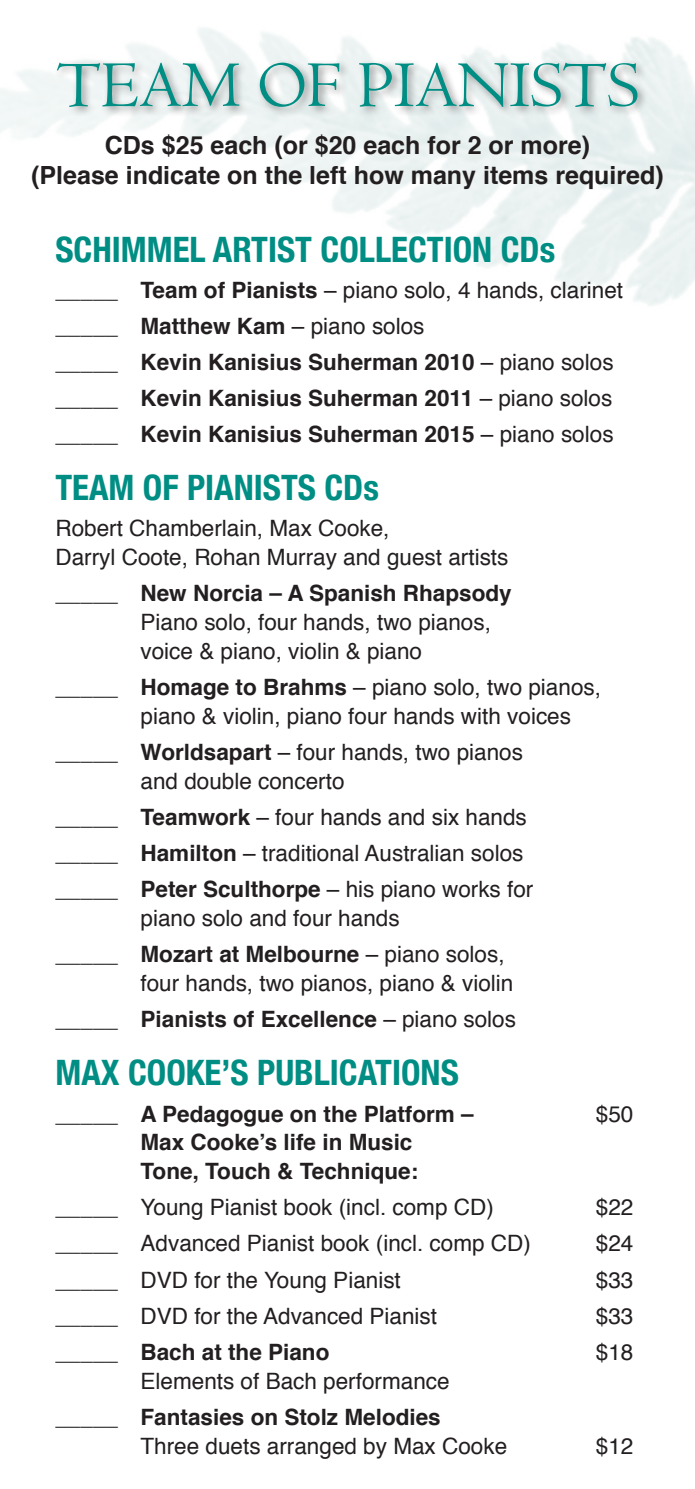
<style>
.page{position:relative;width:695px;height:1489px;background:#fff}
.page>*{position:absolute;margin:0;border:0;box-sizing:border-box;transform-origin:0 0}
.t1{font:67.5px "Centaur";color:#008e84}
.t2{font:700 condensed 35px "Helvetica Neue";color:#008e84}
.t3{font:700 25px/30px "Helvetica";color:#231f20;text-align:center}
.t4{font:22.5px/29px "Helvetica";color:#231f20}
.t5{font:700 22.5px/36px "Helvetica";color:#231f20}
.s1{font-weight:400}
.s2{font-weight:700}
</style>
<div class="page">
<div style="left:53px;top:59px;width:595px;height:59px;background:#231f20;opacity:.44"></div>
<h1 class="t1" style="left:56px;top:44px;width:584px">TEAM OF PIANISTS</h1>
<p class="t3" style="left:31px;top:130px;width:634px">CDs $25 each (or $20 each for 2 or more)<br>(Please indicate on the left how many items required)</p>
<h2 class="t2" style="left:55px;top:220px;width:501px">SCHIMMEL ARTIST COLLECTION CDs</h2>
<p class="t5" style="left:55px;top:272px;width:569px"><span class="s1">_____</span> Team of Pianists <span class="s1">– piano solo, 4 hands, clarinet _____</span> Matthew Kam <span class="s1">– piano solos<br>_____</span> Kevin Kanisius Suherman 2010 <span class="s1">– piano solos _____</span> Kevin Kanisius Suherman 2011 <span class="s1">– piano solos _____</span> Kevin Kanisius Suherman 2015 <span class="s1">– piano solos</span></p>
<h2 class="t2" style="left:55px;top:459px;width:325px">TEAM OF PIANISTS CDs</h2>
<p class="t4" style="left:55px;top:514px;width:454px">Robert Chamberlain, Max Cooke,<br>Darryl Coote, Rohan Murray and guest artists</p>
<p class="t4" style="left:140px;top:579px;width:372px;text-indent:-85px">_____ <span class="s2">New Norcia – A Spanish Rhapsody<br></span>Piano solo, four hands, two pianos, voice &amp; piano, violin &amp; piano</p>
<p class="t4" style="left:140px;top:673px;width:462px;text-indent:-85px">_____ <span class="s2">Homage to Brahms</span> – piano solo, two pianos, piano &amp; violin, piano four hands with voices</p>
<p class="t4" style="left:140px;top:738px;width:384px;text-indent:-85px">_____ <span class="s2">Worldsapart</span> – four hands, two pianos and double concerto</p>
<p class="t4" style="left:55px;top:800px;width:479px;line-height:36px">_____ <span class="s2">Teamwork</span> – four hands and six hands _____ <span class="s2">Hamilton</span> – traditional Australian solos _____ <span class="s2">Peter Sculthorpe</span> – his piano works for</p>
<p class="t4" style="left:55px;top:901px;width:450px;line-height:36px;text-indent:85px">piano solo and four hands<br>_____ <span class="s2">Mozart at Melbourne</span> – piano solos,</p>
<p class="t4" style="left:55px;top:966px;width:462px;line-height:36px;text-align:right">four hands, two pianos, piano &amp; violin<br>_____ <span class="s2">Pianists of Excellence</span> – piano solos</p>
<h2 class="t2" style="left:55px;top:1043px;width:405px">MAX COOKE’S PUBLICATIONS</h2>
<p class="t5" style="left:55px;top:1095px;width:419px"><span class="s1">_____</span> A Pedagogue on the Platform –</p>
<p class="t4" style="left:595px;top:1099px;width:39px">$50</p>
<p class="t5" style="left:140px;top:1128px;width:279px;line-height:29px">Max Cooke’s life in Music<br>Tone, Touch &amp; Technique:</p>
<p class="t4" style="left:55px;top:1193px;width:440px">_____ Young Pianist book (incl. comp CD)</p>
<p class="t4" style="left:595px;top:1193px;width:39px">$22</p>
<p class="t4" style="left:55px;top:1229px;width:477px">_____ Advanced Pianist book (incl. comp CD)</p>
<p class="t4" style="left:595px;top:1229px;width:39px">$24</p>
<p class="t4" style="left:55px;top:1265px;width:347px">_____ DVD for the Young Pianist</p>
<p class="t4" style="left:595px;top:1265px;width:39px">$33</p>
<p class="t4" style="left:55px;top:1301px;width:383px">_____ DVD for the Advanced Pianist</p>
<p class="t4" style="left:595px;top:1301px;width:39px">$33</p>
<p class="t5" style="left:55px;top:1333px;width:275px"><span class="s1">_____</span> Bach at the Piano</p>
<p class="t4" style="left:595px;top:1337px;width:39px">$18</p>
<p class="t4" style="left:55px;top:1363px;width:395px;line-height:36px;text-indent:85px">Elements of Bach performance _____ <span class="s2">Fantasies on Stolz Melodies</span></p>
<p class="t4" style="left:140px;top:1431px;width:368px">Three duets arranged by Max Cooke</p>
<p class="t4" style="left:595px;top:1431px;width:39px">$12</p>
</div>
